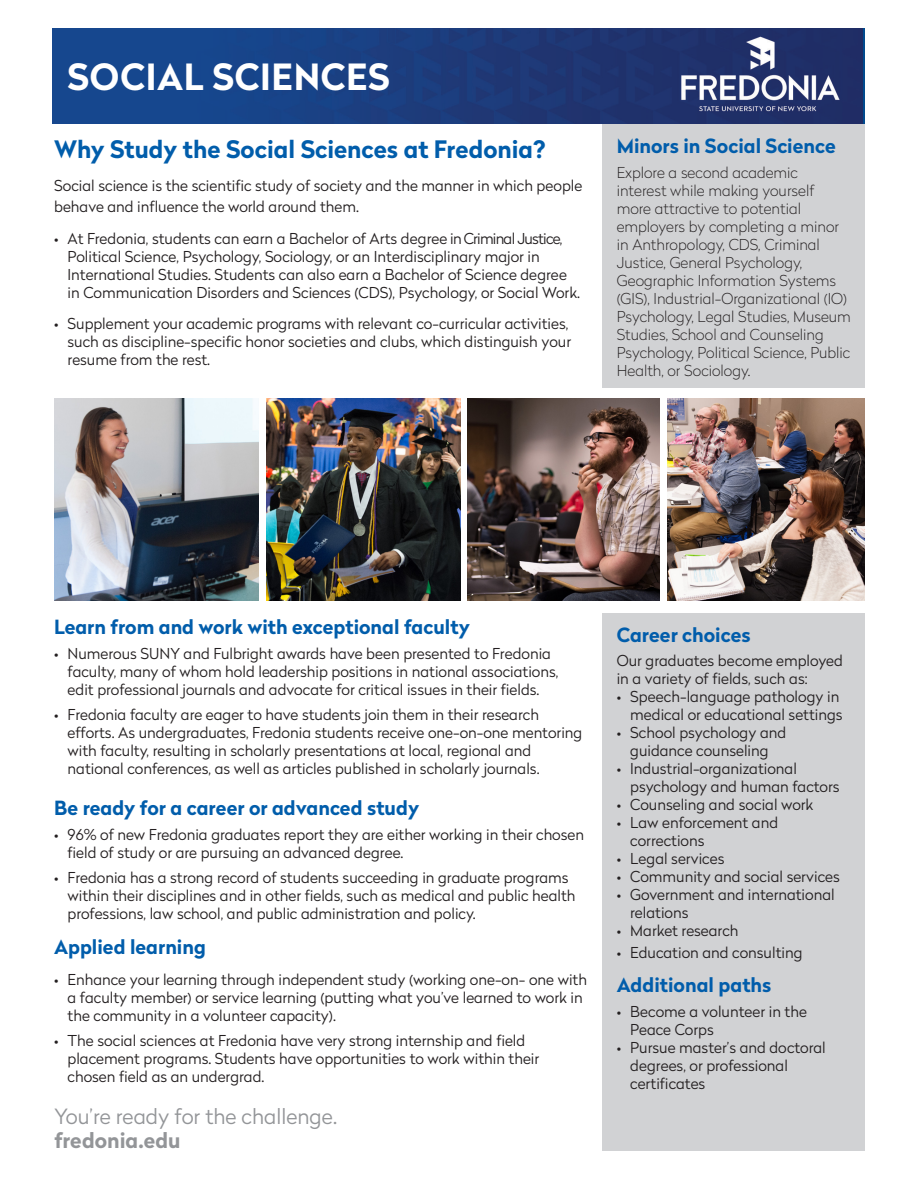
<style>
.page{position:relative;width:918px;height:1188px;background:#fff}
.page>*{position:absolute;margin:0;border:0;box-sizing:border-box;transform-origin:0 0}
.t1{font:700 36px "Radikal";letter-spacing:.02em;color:#fff}
.t2{font:700 24px "Radikal";color:#015dab}
.t3{font:300 21px/24px "Radikal";color:#939598}
.t4{font:700 19.5px "Radikal";color:#015dab}
.t5{font:300 15px/18px "Radikal";color:#231f20}
.t6{font:100 15px/18px "Radikal";color:#231f20}
.s1{font-weight:700}
</style>
<div class="page">
<div style="left:602px;top:113px;width:262px;height:1038px;background:#d1d2d4"></div>
<div style="left:587px;top:388px;width:331px;height:224px;background:#fff"></div>
<img style="left:53px;top:29px;width:810px;height:95px">
<img style="left:267px;top:399px;width:194px;height:202px">
<img style="left:467px;top:399px;width:192px;height:202px">
<img style="left:54px;top:399px;width:205px;height:202px">
<img style="left:667px;top:399px;width:197px;height:202px">
<p class="t1" style="left:67px;top:50px;width:324px">SOCIAL SCIENCES</p>
<p class="t2" style="left:54px;top:132px;width:493px">Why Study the Social Sciences at Fredonia?</p>
<p class="t5" style="left:54px;top:175px;width:530px;line-height:21px">Social science is the scientific study of society and the manner in which people behave and influence the world around them.</p>
<p class="t5" style="left:68px;top:229px;width:514px;text-indent:-14px">• At Fredonia, students can earn a Bachelor of Arts degree in Criminal Justice, Political Science, Psychology, Sociology, or an Interdisciplinary major in International Studies. Students can also earn a Bachelor of Science degree in Communication Disorders and Sciences (CDS), Psychology, or Social Work.</p>
<p class="t5" style="left:68px;top:314px;width:505px;text-indent:-14px">• Supplement your academic programs with relevant co-curricular activities, such as discipline-specific honor societies and clubs, which distinguish your resume from the rest.</p>
<p class="t4" style="left:617px;top:132px;width:221px">Minors in Social Science</p>
<p class="t6" style="left:617px;top:163px;width:236px">Explore a second academic interest while making yourself more attractive to potential employers by completing a minor in Anthropology, CDS, Criminal<br>Justice, General Psychology,<br>Geographic Information Systems (GIS), Industrial-Organizational (IO)<br>Psychology, Legal Studies, Museum<br>Studies, School and Counseling<br>Psychology, Political Science, Public<br>Health, or Sociology.</p>
<p class="t4" style="left:54px;top:613px;width:417px">Learn from and work with exceptional faculty</p>
<p class="t5" style="left:68px;top:644px;width:492px;text-indent:-14px">• Numerous SUNY and Fulbright awards have been presented to Fredonia faculty, many of whom hold leadership positions in national associations, edit professional journals and advocate for critical issues in their fields.</p>
<p class="t5" style="left:68px;top:705px;width:516px;text-indent:-14px">• Fredonia faculty are eager to have students join them in their research efforts. As undergraduates, Fredonia students receive one-on-one mentoring with faculty, resulting in scholarly presentations at local, regional and national conferences, as well as articles published in scholarly journals.</p>
<p class="t4" style="left:54px;top:794px;width:367px">Be ready for a career or advanced study</p>
<p class="t5" style="left:68px;top:825px;width:518px;text-indent:-14px">• 96% of new Fredonia graduates report they are either working in their chosen field of study or are pursuing an advanced degree.</p>
<p class="t5" style="left:68px;top:868px;width:509px;text-indent:-14px">• Fredonia has a strong record of students succeeding in graduate programs within their disciplines and in other fields, such as medical and public health professions, law school, and public administration and policy.</p>
<p class="t4" style="left:54px;top:932px;width:153px">Applied learning</p>
<p class="t5" style="left:68px;top:970px;width:521px;text-indent:-14px">• Enhance your learning through independent study (working one-on- one with a faculty member) or service learning (putting what you’ve learned to work in the community in a volunteer capacity).</p>
<p class="t5" style="left:68px;top:1031px;width:473px;text-indent:-14px">• The social sciences at Fredonia have very strong internship and field placement programs. Students have opportunities to work within their chosen field as an undergrad.</p>
<p class="t3" style="left:54px;top:1104px;width:284px">You’re ready for the challenge. <span class="s1">fredonia.edu</span></p>
<p class="t4" style="left:617px;top:620px;width:135px">Career choices</p>
<p class="t5" style="left:617px;top:651px;width:228px">Our graduates become employed in a variety of fields, such as:</p>
<p class="t5" style="left:617px;top:687px;width:227px;text-align:right">• Speech-language pathology in medical or educational settings</p>
<p class="t5" style="left:617px;top:723px;width:171px;text-align:center">• School psychology and guidance counseling</p>
<p class="t5" style="left:630px;top:759px;width:211px;text-indent:-14px">• Industrial-organizational psychology and human factors</p>
<p class="t5" style="left:617px;top:795px;width:198px">• Counseling and social work</p>
<p class="t5" style="left:630px;top:813px;width:149px;text-indent:-14px">• Law enforcement and corrections</p>
<p class="t5" style="left:617px;top:849px;width:109px">• Legal services</p>
<p class="t5" style="left:617px;top:867px;width:225px">• Community and social services</p>
<p class="t5" style="left:630px;top:885px;width:206px;text-indent:-14px">• Government and international relations</p>
<p class="t5" style="left:617px;top:921px;width:123px">• Market research</p>
<p class="t5" style="left:617px;top:943px;width:187px">• Education and consulting</p>
<p class="t4" style="left:617px;top:971px;width:156px">Additional paths</p>
<p class="t5" style="left:630px;top:1002px;width:178px;text-indent:-14px">• Become a volunteer in the<br>Peace Corps</p>
<p class="t5" style="left:630px;top:1038px;width:197px;text-indent:-14px">• Pursue master’s and doctoral degrees, or professional certificates</p>
</div>
